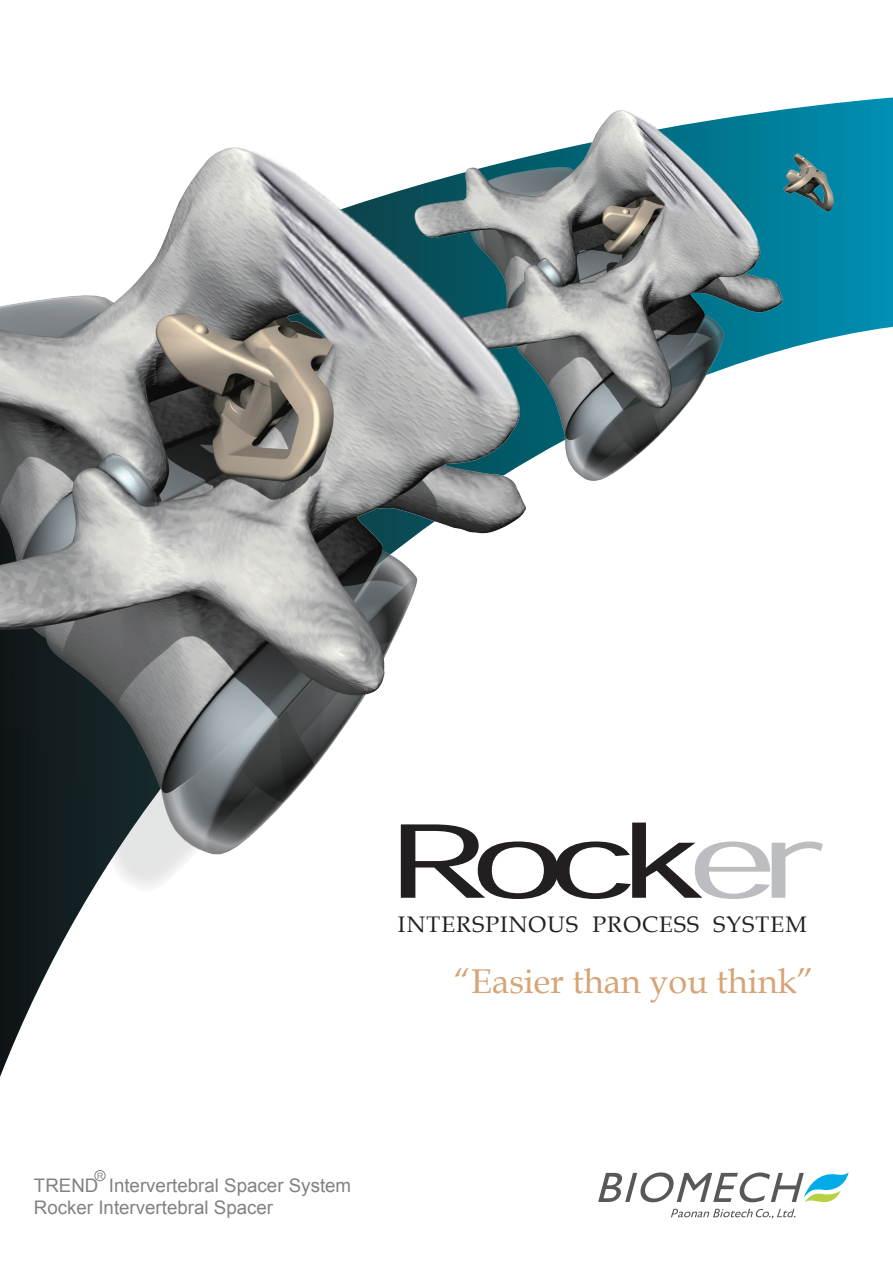
<style>
.page{position:relative;width:893px;height:1263px;background:#fff}
.page>*{position:absolute;margin:0;border:0;box-sizing:border-box;transform-origin:0 0}
.t1{font:34.35px "Book Antiqua";color:#d6a476}
.t2{font:22.5px "Book Antiqua";letter-spacing:.05em;color:#231f20}
.t3{font:18.75px/22.5px "Arial";color:#808285}
</style>
<div class="page">
<svg style="left:0;top:921px;width:74px;height:156px"></svg>
<img style="left:0;top:97px;width:893px;height:824px">
<svg style="left:401px;top:822px;width:422px;height:77px"></svg>
<svg style="left:98px;top:1173px;width:5px;height:6px"></svg>
<div style="left:95px;top:1170px;width:10px;height:11px;border:1px solid #808285;border-radius:50%"></div>
<svg style="left:598px;top:1172px;width:251px;height:30px"></svg>
<svg style="left:671px;top:1209px;width:124px;height:10px"></svg>
<p class="t2" style="left:398px;top:908px;width:410px">INTERSPINOUS PROCESS SYSTEM</p>
<h1 class="t1" style="left:454px;top:958px;width:361px">“Easier than you think”</h1>
<p class="t3" style="left:34px;top:1174px;width:319px">TREND Intervertebral Spacer System<br>Rocker Intervertebral Spacer</p>
</div>
